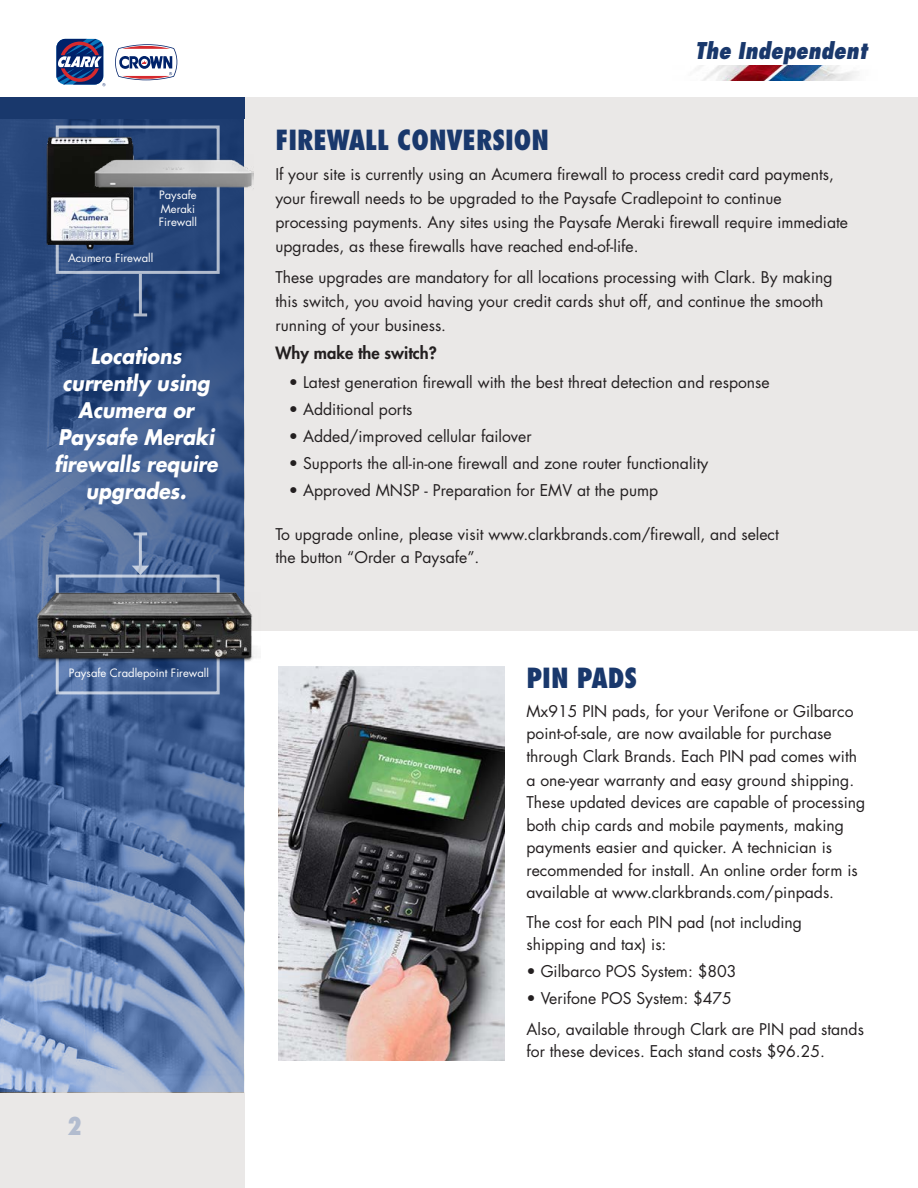
<style>
.page{position:relative;width:918px;height:1188px;background:#fff}
.page>*{position:absolute;margin:0;border:0;box-sizing:border-box;transform-origin:0 0}
.t1{font:800 condensed 27px "Futura Std";color:#19386c}
.t2{font:800 condensed 24px "Futura Std";color:#b2bccf}
.t3{font:italic 800 condensed 22.5px "Futura Std";color:#19386c}
.t4{font:italic 700 21px/27px "Futura Std";color:#fff;text-align:center;scale:.9 1}
.t5{font:800 16.5px "Futura Std";color:#231f20}
.t6{font:15.75px/22.5px "Futura Std";color:#231f20}
.t7{font:11.25px/13.5px "Futura Std";color:#fff}
</style>
<div class="page">
<div style="left:244px;top:97px;width:674px;height:534px;background:#eae8e7"></div>
<div style="left:0;top:1093px;width:244px;height:95px;background:#eae8e7"></div>
<img style="left:0;top:119px;width:244px;height:974px">
<svg style="left:56px;top:39px;width:49px;height:47px"></svg>
<svg style="left:115px;top:44px;width:63px;height:37px"></svg>
<div style="left:0;top:97px;width:244px;height:22px;background:#19386c"></div>
<img style="left:279px;top:667px;width:225px;height:394px">
<img style="left:698px;top:65px;width:161px;height:16px">
<img style="left:42px;top:132px;width:95px;height:122px">
<img style="left:94px;top:155px;width:159px;height:36px">
<hr style="left:139px;top:274px;width:3px;height:41px;background:#fff">
<svg style="left:134px;top:313px;width:13px;height:3px"></svg>
<hr style="left:139px;top:534px;width:3px;height:34px;background:#fff">
<svg style="left:134px;top:532px;width:13px;height:3px"></svg>
<svg style="left:132px;top:566px;width:17px;height:9px"></svg>
<img style="left:30px;top:586px;width:227px;height:77px">
<p class="t7" style="left:159px;top:189px;width:40px">Paysafe<br>Meraki<br>Firewall</p>
<p class="t7" style="left:68px;top:251px;width:87px">Acumera Firewall</p>
<h3 class="t4" style="left:54px;top:343px;width:183px">Locations currently using<br>Acumera or<br>Paysafe Meraki firewalls require upgrades.</h3>
<p class="t7" style="left:69px;top:666px;width:142px">Paysafe Cradlepoint Firewall</p>
<h2 class="t2" style="left:67px;top:1111px;width:16px">2</h2>
<h3 class="t3" style="left:695px;top:36px;width:174px">The Independent</h3>
<h1 class="t1" style="left:275px;top:123px;width:275px">FIREWALL CONVERSION</h1>
<p class="t6" style="left:275px;top:163px;width:574px;line-height:24px">If your site is currently using an Acumera firewall to process credit card payments, your firewall needs to be upgraded to the Paysafe Cradlepoint to continue processing payments. Any sites using the Paysafe Meraki firewall require immediate upgrades, as these firewalls have reached end-of-life.</p>
<p class="t6" style="left:275px;top:266px;width:559px;line-height:24px">These upgrades are mandatory for all locations processing with Clark. By making this switch, you avoid having your credit cards shut off, and continue the smooth running of your business.</p>
<p class="t5" style="left:275px;top:342px;width:163px">Why make the switch?</p>
<p class="t6" style="left:289px;top:371px;width:482px">• Latest generation firewall with the best threat detection and response</p>
<p class="t6" style="left:289px;top:398px;width:125px">• Additional ports</p>
<p class="t6" style="left:289px;top:425px;width:244px">• Added/improved cellular failover</p>
<p class="t6" style="left:289px;top:452px;width:421px">• Supports the all-in-one firewall and zone router functionality</p>
<p class="t6" style="left:289px;top:479px;width:371px">• Approved MNSP - Preparation for EMV at the pump</p>
<p class="t6" style="left:275px;top:523px;width:505px">To upgrade online, please visit www.clarkbrands.com/firewall, and select the button “Order a Paysafe”.</p>
<h1 class="t1" style="left:526px;top:661px;width:112px">PIN PADS</h1>
<p class="t6" style="left:526px;top:700px;width:332px">Mx915 PIN pads, for your Verifone or Gilbarco point-of-sale, are now available for purchase through Clark Brands. Each PIN pad comes with</p>
<p class="t6" style="left:526px;top:769px;width:340px">a one-year warranty and easy ground shipping.<br>These updated devices are capable of processing both chip cards and mobile payments, making payments easier and quicker. A technician is recommended for install. An online order form is available at www.clarkbrands.com/pinpads.</p>
<p class="t6" style="left:526px;top:911px;width:277px">The cost for each PIN pad (not including shipping and tax) is:</p>
<p class="t6" style="left:526px;top:960px;width:212px">• Gilbarco POS System: $803</p>
<p class="t6" style="left:526px;top:983px;width:339px;line-height:30.8px">• Verifone POS System: $475<br>Also, available through Clark are PIN pad stands</p>
<p class="t6" style="left:526px;top:1040px;width:300px">for these devices. Each stand costs $96.25.</p>
</div>
